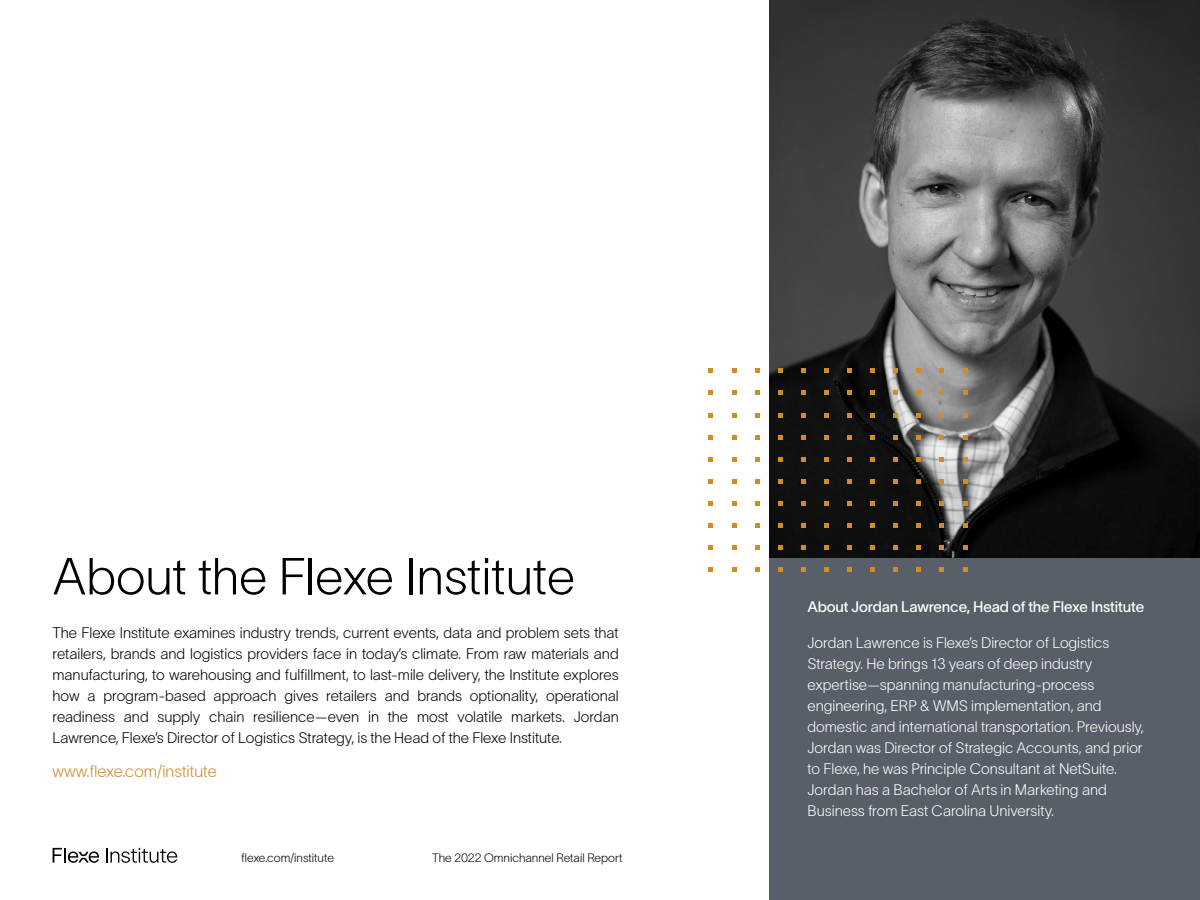
<style>
.page{position:relative;width:1200px;height:900px;background:#fff}
.page>*{position:absolute;margin:0;border:0;box-sizing:border-box;transform-origin:0 0}
.t1{font:51px "TWK Lausanne 150";color:#000}
.t2{font:16.5px "TWK Lausanne 150";color:#cf8c29}
.t3{font:15px/21px "TWK Lausanne 150";color:#000;text-align:justify}
.t4{font:15px/21px "TWK Lausanne 150";color:#fff}
.t5{font:15px "TWK Lausanne 400";letter-spacing:-.01em;color:#fff}
.t6{font:12px "TWK Lausanne 150";color:#000}
</style>
<div class="page">
<svg style="left:53px;top:848px;width:46px;height:15px"></svg>
<svg style="left:107px;top:848px;width:70px;height:15px"></svg>
<div style="left:770px;top:0;width:430px;height:900px;background:#595f69"></div>
<img style="left:770px;top:0;width:430px;height:558px">
<svg style="left:709px;top:368px;width:4px;height:5px"></svg>
<svg style="left:709px;top:391px;width:4px;height:4px"></svg>
<svg style="left:709px;top:413px;width:4px;height:4px"></svg>
<svg style="left:709px;top:435px;width:4px;height:4px"></svg>
<svg style="left:709px;top:457px;width:4px;height:5px"></svg>
<svg style="left:709px;top:479px;width:4px;height:5px"></svg>
<svg style="left:709px;top:501px;width:4px;height:5px"></svg>
<svg style="left:709px;top:523px;width:4px;height:5px"></svg>
<svg style="left:709px;top:546px;width:4px;height:4px"></svg>
<svg style="left:709px;top:568px;width:4px;height:4px"></svg>
<svg style="left:732px;top:368px;width:4px;height:5px"></svg>
<svg style="left:755px;top:368px;width:5px;height:5px"></svg>
<svg style="left:732px;top:391px;width:4px;height:4px"></svg>
<svg style="left:755px;top:391px;width:5px;height:4px"></svg>
<svg style="left:732px;top:413px;width:4px;height:4px"></svg>
<svg style="left:755px;top:413px;width:5px;height:4px"></svg>
<svg style="left:732px;top:435px;width:4px;height:4px"></svg>
<svg style="left:755px;top:435px;width:5px;height:4px"></svg>
<svg style="left:732px;top:457px;width:4px;height:5px"></svg>
<svg style="left:755px;top:457px;width:5px;height:5px"></svg>
<svg style="left:732px;top:479px;width:4px;height:5px"></svg>
<svg style="left:755px;top:479px;width:5px;height:5px"></svg>
<svg style="left:732px;top:501px;width:4px;height:5px"></svg>
<svg style="left:755px;top:501px;width:5px;height:5px"></svg>
<svg style="left:732px;top:523px;width:4px;height:5px"></svg>
<svg style="left:755px;top:523px;width:5px;height:5px"></svg>
<svg style="left:732px;top:546px;width:4px;height:4px"></svg>
<svg style="left:755px;top:546px;width:5px;height:4px"></svg>
<svg style="left:732px;top:568px;width:4px;height:4px"></svg>
<svg style="left:755px;top:568px;width:5px;height:4px"></svg>
<svg style="left:778px;top:368px;width:5px;height:5px"></svg>
<svg style="left:801px;top:368px;width:5px;height:5px"></svg>
<svg style="left:778px;top:391px;width:5px;height:4px"></svg>
<svg style="left:801px;top:391px;width:5px;height:4px"></svg>
<svg style="left:778px;top:413px;width:5px;height:4px"></svg>
<svg style="left:801px;top:413px;width:5px;height:4px"></svg>
<svg style="left:778px;top:435px;width:5px;height:4px"></svg>
<svg style="left:801px;top:435px;width:5px;height:4px"></svg>
<svg style="left:778px;top:457px;width:5px;height:5px"></svg>
<svg style="left:801px;top:457px;width:5px;height:5px"></svg>
<svg style="left:778px;top:479px;width:5px;height:5px"></svg>
<svg style="left:801px;top:479px;width:5px;height:5px"></svg>
<svg style="left:778px;top:501px;width:5px;height:5px"></svg>
<svg style="left:801px;top:501px;width:5px;height:5px"></svg>
<svg style="left:778px;top:523px;width:5px;height:5px"></svg>
<svg style="left:801px;top:523px;width:5px;height:5px"></svg>
<svg style="left:778px;top:546px;width:5px;height:4px"></svg>
<svg style="left:801px;top:546px;width:5px;height:4px"></svg>
<svg style="left:778px;top:568px;width:5px;height:4px"></svg>
<svg style="left:801px;top:568px;width:5px;height:4px"></svg>
<svg style="left:824px;top:368px;width:5px;height:5px"></svg>
<svg style="left:847px;top:368px;width:5px;height:5px"></svg>
<svg style="left:824px;top:391px;width:5px;height:4px"></svg>
<svg style="left:847px;top:391px;width:5px;height:4px"></svg>
<svg style="left:824px;top:413px;width:5px;height:4px"></svg>
<svg style="left:847px;top:413px;width:5px;height:4px"></svg>
<svg style="left:824px;top:435px;width:5px;height:4px"></svg>
<svg style="left:847px;top:435px;width:5px;height:4px"></svg>
<svg style="left:824px;top:457px;width:5px;height:5px"></svg>
<svg style="left:847px;top:457px;width:5px;height:5px"></svg>
<svg style="left:824px;top:479px;width:5px;height:5px"></svg>
<svg style="left:847px;top:479px;width:5px;height:5px"></svg>
<svg style="left:824px;top:501px;width:5px;height:5px"></svg>
<svg style="left:847px;top:501px;width:5px;height:5px"></svg>
<svg style="left:824px;top:523px;width:5px;height:5px"></svg>
<svg style="left:847px;top:523px;width:5px;height:5px"></svg>
<svg style="left:824px;top:546px;width:5px;height:4px"></svg>
<svg style="left:847px;top:546px;width:5px;height:4px"></svg>
<svg style="left:824px;top:568px;width:5px;height:4px"></svg>
<svg style="left:847px;top:568px;width:5px;height:4px"></svg>
<svg style="left:870px;top:368px;width:5px;height:5px"></svg>
<svg style="left:893px;top:368px;width:5px;height:5px"></svg>
<svg style="left:870px;top:391px;width:5px;height:4px"></svg>
<svg style="left:893px;top:391px;width:5px;height:4px"></svg>
<svg style="left:870px;top:413px;width:5px;height:4px"></svg>
<svg style="left:893px;top:413px;width:5px;height:4px"></svg>
<svg style="left:870px;top:435px;width:5px;height:4px"></svg>
<svg style="left:893px;top:435px;width:5px;height:4px"></svg>
<svg style="left:870px;top:457px;width:5px;height:5px"></svg>
<svg style="left:893px;top:457px;width:5px;height:5px"></svg>
<svg style="left:870px;top:479px;width:5px;height:5px"></svg>
<svg style="left:893px;top:479px;width:5px;height:5px"></svg>
<svg style="left:870px;top:501px;width:5px;height:5px"></svg>
<svg style="left:893px;top:501px;width:5px;height:5px"></svg>
<svg style="left:870px;top:523px;width:5px;height:5px"></svg>
<svg style="left:893px;top:523px;width:5px;height:5px"></svg>
<svg style="left:870px;top:546px;width:5px;height:4px"></svg>
<svg style="left:893px;top:546px;width:5px;height:4px"></svg>
<svg style="left:870px;top:568px;width:5px;height:4px"></svg>
<svg style="left:893px;top:568px;width:5px;height:4px"></svg>
<svg style="left:917px;top:368px;width:4px;height:5px"></svg>
<svg style="left:940px;top:368px;width:4px;height:5px"></svg>
<svg style="left:917px;top:391px;width:4px;height:4px"></svg>
<svg style="left:940px;top:391px;width:4px;height:4px"></svg>
<svg style="left:917px;top:413px;width:4px;height:4px"></svg>
<svg style="left:940px;top:413px;width:4px;height:4px"></svg>
<svg style="left:917px;top:435px;width:4px;height:4px"></svg>
<svg style="left:940px;top:435px;width:4px;height:4px"></svg>
<svg style="left:917px;top:457px;width:4px;height:5px"></svg>
<svg style="left:940px;top:457px;width:4px;height:5px"></svg>
<svg style="left:917px;top:479px;width:4px;height:5px"></svg>
<svg style="left:940px;top:479px;width:4px;height:5px"></svg>
<svg style="left:917px;top:501px;width:4px;height:5px"></svg>
<svg style="left:940px;top:501px;width:4px;height:5px"></svg>
<svg style="left:917px;top:523px;width:4px;height:5px"></svg>
<svg style="left:940px;top:523px;width:4px;height:5px"></svg>
<svg style="left:917px;top:546px;width:4px;height:4px"></svg>
<svg style="left:940px;top:546px;width:4px;height:4px"></svg>
<svg style="left:917px;top:568px;width:4px;height:4px"></svg>
<svg style="left:940px;top:568px;width:4px;height:4px"></svg>
<svg style="left:963px;top:368px;width:4px;height:5px"></svg>
<svg style="left:963px;top:391px;width:4px;height:4px"></svg>
<svg style="left:963px;top:413px;width:4px;height:4px"></svg>
<svg style="left:963px;top:435px;width:4px;height:4px"></svg>
<svg style="left:963px;top:457px;width:4px;height:5px"></svg>
<svg style="left:963px;top:479px;width:4px;height:5px"></svg>
<svg style="left:963px;top:501px;width:4px;height:5px"></svg>
<svg style="left:963px;top:523px;width:4px;height:5px"></svg>
<svg style="left:963px;top:546px;width:4px;height:4px"></svg>
<svg style="left:963px;top:568px;width:4px;height:4px"></svg>
<h1 class="t1" style="left:52px;top:540px;width:524px">About the Flexe Institute</h1>
<p class="t3" style="left:52px;top:621px;width:568px">The Flexe Institute examines industry trends, current events, data and problem sets that retailers, brands and logistics providers face in today’s climate. From raw materials and manufacturing, to warehousing and fulfillment, to last-mile delivery, the Institute explores how a program-based approach gives retailers and brands optionality, operational readiness and supply chain resilience—even in the most volatile markets. Jordan Lawrence, Flexe’s Director of Logistics Strategy, is the Head of the Flexe Institute.</p>
<p class="t2" style="left:52px;top:759px;width:166px">www.flexe.com/institute</p>
<p class="t6" style="left:241px;top:850px;width:94px">flexe.com/institute</p>
<p class="t6" style="left:432px;top:850px;width:192px">The 2022 Omnichannel Retail Report</p>
<p class="t5" style="left:808px;top:596px;width:338px">About Jordan Lawrence, Head of the Flexe Institute</p>
<p class="t4" style="left:808px;top:631px;width:338px">Jordan Lawrence is Flexe’s Director of Logistics Strategy. He brings 13 years of deep industry expertise—spanning manufacturing-process engineering, ERP &amp; WMS implementation, and domestic and international transportation. Previously, Jordan was Director of Strategic Accounts, and prior to Flexe, he was Principle Consultant at NetSuite.<br>Jordan has a Bachelor of Arts in Marketing and Business from East Carolina University.</p>
</div>
